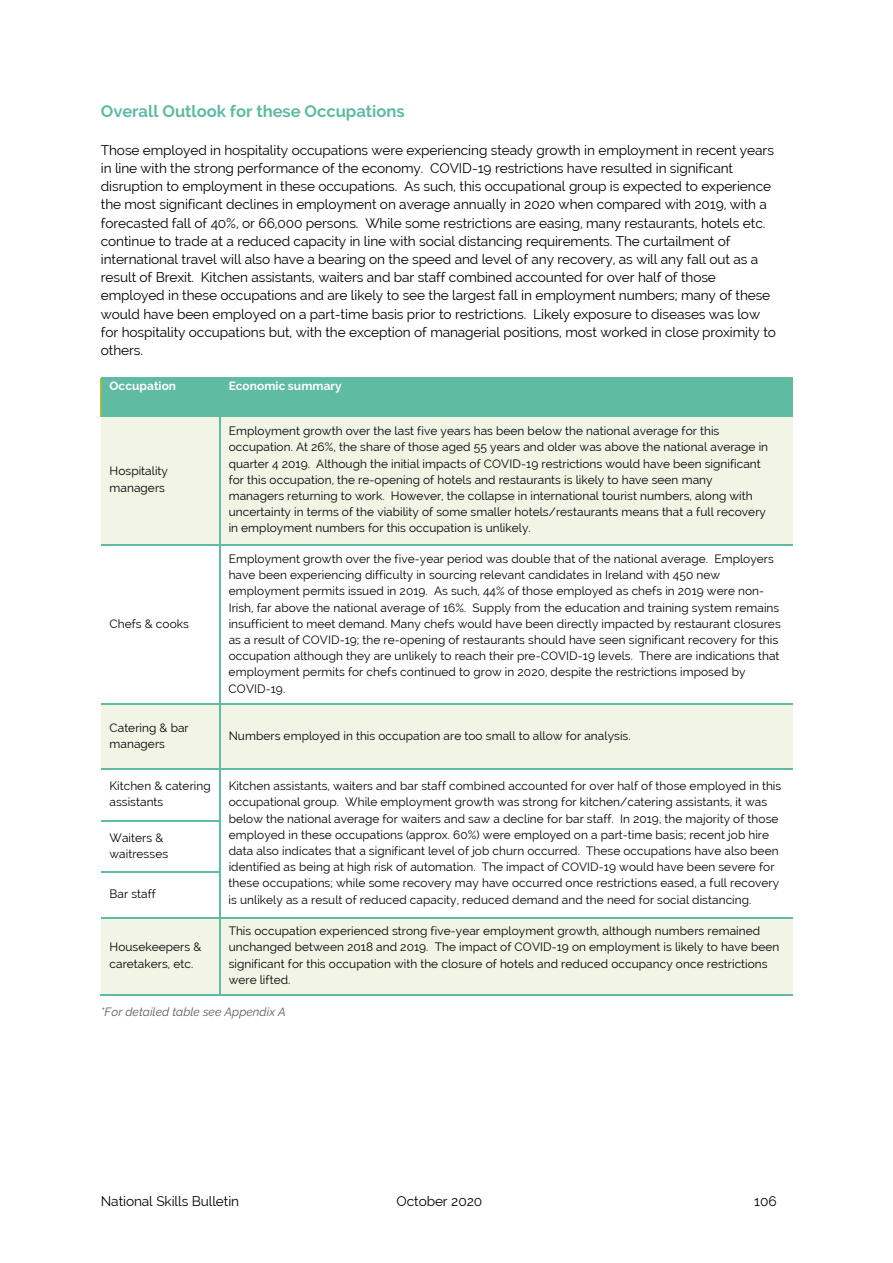
<style>
.page{position:relative;width:893px;height:1263px;background:#fff}
.page>*{position:absolute;margin:0;border:0;box-sizing:border-box;transform-origin:0 0}
.t1{font:700 16.5px "Raleway";color:#5fbba2}
.t2{font:13.65px/18.3px "Raleway";letter-spacing:-.005em;color:#000}
.t3{font:11.85px/16.2px "Raleway";letter-spacing:.005em;color:#000}
.t4{font:italic 11.85px "Raleway";letter-spacing:.005em;color:#58595b}
.t5{font:700 11.85px "Raleway";letter-spacing:.005em;color:#fff}
</style>
<div class="page">
<div style="left:102px;top:378px;width:118px;height:37px;background:#5fbba2"></div>
<div style="left:221px;top:378px;width:571px;height:37px;background:#5fbba2"></div>
<hr style="left:101px;top:377px;width:119px;height:1px;background:#5fbba2">
<hr style="left:221px;top:377px;width:571px;height:1px;background:#5fbba2">
<hr style="left:101px;top:378px;width:1px;height:37px;background:#a2bc3e">
<hr style="left:220px;top:378px;width:1px;height:37px;background:#5fbba2">
<div style="left:102px;top:417px;width:118px;height:127px;background:#f2f4e6"></div>
<div style="left:221px;top:417px;width:571px;height:127px;background:#f2f4e6"></div>
<hr style="left:103px;top:415px;width:117px;height:2px;background:#5fbba2">
<hr style="left:221px;top:415px;width:571px;height:2px;background:#5fbba2">
<hr style="left:220px;top:417px;width:1px;height:127px;background:#5fbba2">
<hr style="left:102px;top:544px;width:118px;height:2px;background:#5fbba2">
<hr style="left:221px;top:544px;width:571px;height:2px;background:#5fbba2">
<hr style="left:220px;top:546px;width:1px;height:157px;background:#5fbba2">
<div style="left:102px;top:705px;width:118px;height:63px;background:#f2f4e6"></div>
<div style="left:221px;top:705px;width:571px;height:63px;background:#f2f4e6"></div>
<hr style="left:102px;top:703px;width:118px;height:2px;background:#5fbba2">
<hr style="left:221px;top:703px;width:571px;height:2px;background:#5fbba2">
<hr style="left:220px;top:705px;width:1px;height:63px;background:#5fbba2">
<hr style="left:102px;top:768px;width:118px;height:2px;background:#5fbba2">
<hr style="left:221px;top:768px;width:571px;height:2px;background:#5fbba2">
<hr style="left:220px;top:770px;width:1px;height:50px;background:#5fbba2">
<hr style="left:102px;top:820px;width:118px;height:2px;background:#5fbba2">
<hr style="left:220px;top:822px;width:1px;height:49px;background:#5fbba2">
<hr style="left:102px;top:871px;width:118px;height:1px;background:#5fbba2">
<hr style="left:220px;top:872px;width:1px;height:45px;background:#5fbba2">
<div style="left:102px;top:919px;width:118px;height:75px;background:#f2f4e6"></div>
<div style="left:221px;top:919px;width:571px;height:75px;background:#f2f4e6"></div>
<hr style="left:102px;top:917px;width:118px;height:2px;background:#5fbba2">
<hr style="left:221px;top:917px;width:571px;height:2px;background:#5fbba2">
<hr style="left:100px;top:994px;width:120px;height:2px;background:#5fbba2">
<hr style="left:220px;top:919px;width:1px;height:75px;background:#5fbba2">
<hr style="left:221px;top:994px;width:571px;height:2px;background:#5fbba2">
<h1 class="t1" style="left:101px;top:102px;width:305px">Overall Outlook for these Occupations</h1>
<p class="t2" style="left:101px;top:141px;width:677px">Those employed in hospitality occupations were experiencing steady growth in employment in recent years in line with the strong performance of the economy. COVID-19 restrictions have resulted in significant disruption to employment in these occupations. As such, this occupational group is expected to experience the most significant declines in employment on average annually in 2020 when compared with 2019, with a forecasted fall of 40%, or 66,000 persons. While some restrictions are easing, many restaurants, hotels etc. continue to trade at a reduced capacity in line with social distancing requirements. The curtailment of international travel will also have a bearing on the speed and level of any recovery, as will any fall out as a result of Brexit. Kitchen assistants, waiters and bar staff combined accounted for over half of those employed in these occupations and are likely to see the largest fall in employment numbers; many of these would have been employed on a part-time basis prior to restrictions. Likely exposure to diseases was low for hospitality occupations but, with the exception of managerial positions, most worked in close proximity to others.</p>
<p class="t5" style="left:109px;top:379px;width:68px">Occupation</p>
<p class="t5" style="left:229px;top:379px;width:115px">Economic summary</p>
<p class="t3" style="left:109px;top:463px;width:60px">Hospitality managers</p>
<p class="t3" style="left:109px;top:615px;width:81px">Chefs &amp; cooks</p>
<p class="t3" style="left:229px;top:423px;width:541px">Employment growth over the last five years has been below the national average for this occupation. At 26%, the share of those aged 55 years and older was above the national average in quarter 4 2019. Although the initial impacts of COVID-19 restrictions would have been significant for this occupation, the re-opening of hotels and restaurants is likely to have seen many managers returning to work. However, the collapse in international tourist numbers, along with uncertainty in terms of the viability of some smaller hotels/restaurants means that a full recovery in employment numbers for this occupation is unlikely.</p>
<p class="t3" style="left:229px;top:551px;width:554px">Employment growth over the five-year period was double that of the national average. Employers have been experiencing difficulty in sourcing relevant candidates in Ireland with 450 new employment permits issued in 2019. As such, 44% of those employed as chefs in 2019 were non-Irish, far above the national average of 16%. Supply from the education and training system remains insufficient to meet demand. Many chefs would have been directly impacted by restaurant closures as a result of COVID-19; the re-opening of restaurants should have seen significant recovery for this occupation although they are unlikely to reach their pre-COVID-19 levels. There are indications that employment permits for chefs continued to grow in 2020, despite the restrictions imposed by COVID-19.</p>
<p class="t3" style="left:109px;top:719px;width:81px">Catering &amp; bar managers</p>
<p class="t3" style="left:229px;top:727px;width:403px">Numbers employed in this occupation are too small to allow for analysis.</p>
<p class="t3" style="left:109px;top:778px;width:103px">Kitchen &amp; catering assistants</p>
<p class="t3" style="left:229px;top:778px;width:554px">Kitchen assistants, waiters and bar staff combined accounted for over half of those employed in this occupational group. While employment growth was strong for kitchen/catering assistants, it was below the national average for waiters and saw a decline for bar staff. In 2019, the majority of those employed in these occupations (approx. 60%) were employed on a part-time basis; recent job hire data also indicates that a significant level of job churn occurred. These occupations have also been identified as being at high risk of automation. The impact of COVID-19 would have been severe for these occupations; while some recovery may have occurred once restrictions eased, a full recovery is unlikely as a result of reduced capacity, reduced demand and the need for social distancing.</p>
<p class="t3" style="left:109px;top:829px;width:60px">Waiters &amp; waitresses</p>
<p class="t3" style="left:109px;top:885px;width:48px">Bar staff</p>
<p class="t3" style="left:229px;top:923px;width:552px">This occupation experienced strong five-year employment growth, although numbers remained unchanged between 2018 and 2019. The impact of COVID-19 on employment is likely to have been significant for this occupation with the closure of hotels and reduced occupancy once restrictions were lifted.</p>
<p class="t4" style="left:101px;top:1005px;width:186px">*For detailed table see Appendix A</p>
<p class="t3" style="left:109px;top:939px;width:93px">Housekeepers &amp; caretakers, etc.</p>
<p class="t2" style="left:101px;top:1191px;width:140px">National Skills Bulletin</p>
<p class="t2" style="left:397px;top:1191px;width:87px">October 2020</p>
<p class="t2" style="left:754px;top:1191px;width:24px">106</p>
</div>
